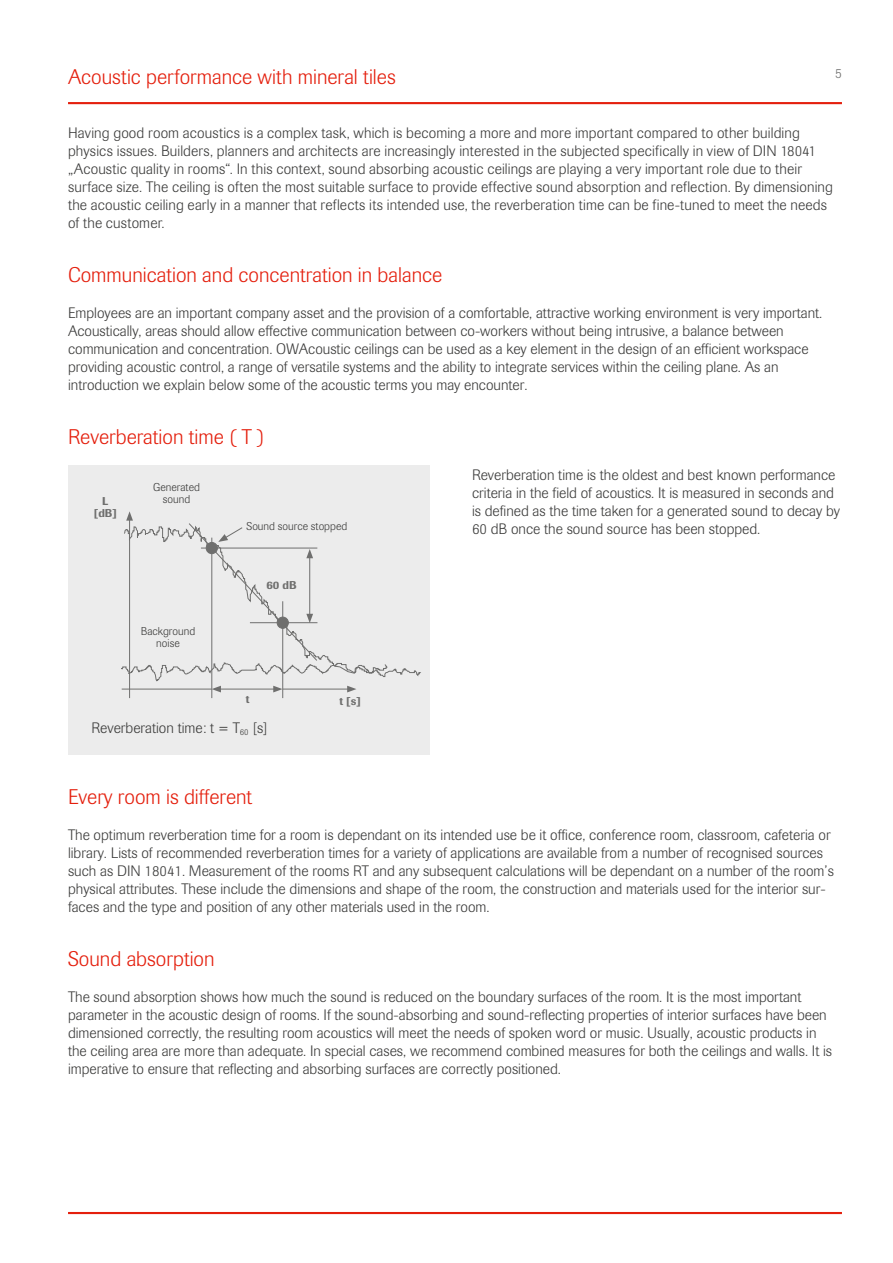
<style>
.page{position:relative;width:893px;height:1263px;background:#fff}
.page>*{position:absolute;margin:0;border:0;box-sizing:border-box;transform-origin:0 0}
.t1{font:300 21px "Imago Pro";color:#e41f0d}
.t2{font:300 15px/18px "Imago Pro";color:#3b3b3a}
.t3{font:300 13.5px "Imago Pro";color:#6f6f6e}
.t4{font:300 11.25px/12.3px "Imago Pro";color:#3b3b3a;text-align:center}
.t5{font:500 11.25px/12.3px "Imago Pro";color:#6f6f6e;text-align:center}
</style>
<div class="page">
<hr style="left:68px;top:102px;width:774px;height:2px;background:#e41f0d">
<hr style="left:68px;top:1212px;width:774px;height:2px;background:#e41f0d">
<div style="left:68px;top:465px;width:361px;height:289px;background:#ececec"></div>
<hr style="left:129px;top:518px;width:1px;height:180px;background:#6f6f6e">
<hr style="left:211px;top:538px;width:1px;height:160px;background:#6f6f6e">
<hr style="left:282px;top:601px;width:1px;height:97px;background:#6f6f6e">
<svg style="left:121px;top:511px;width:267px;height:181px"></svg>
<h1 class="t1" style="left:68px;top:63px;width:329px">Acoustic performance with mineral tiles</h1>
<p class="t3" style="left:835px;top:65px;width:8px">5</p>
<p class="t2" style="left:68px;top:124px;width:766px">Having good room acoustics is a complex task, which is becoming a more and more important compared to other building physics issues. Builders, planners and architects are increasingly interested in the subjected specifically in view of DIN 18041 „Acoustic quality in rooms“. In this context, sound absorbing acoustic ceilings are playing a very important role due to their surface size. The ceiling is often the most suitable surface to provide effective sound absorption and reflection. By dimensioning the acoustic ceiling early in a manner that reflects its intended use, the reverberation time can be fine-tuned to meet the needs of the customer.</p>
<h1 class="t1" style="left:68px;top:261px;width:376px">Communication and concentration in balance</h1>
<p class="t2" style="left:68px;top:304px;width:754px">Employees are an important company asset and the provision of a comfortable, attractive working environment is very important.<br>Acoustically, areas should allow effective communication between co-workers without being intrusive, a balance between communication and concentration. OWAcoustic ceilings can be used as a key element in the design of an efficient workspace providing acoustic control, a range of versatile systems and the ability to integrate services within the ceiling plane. As an introduction we explain below some of the acoustic terms you may encounter.</p>
<h1 class="t1" style="left:68px;top:423px;width:198px">Reverberation time ( T )</h1>
<p class="t5" style="left:94px;top:495px;width:24px">L [dB]</p>
<p class="t4" style="left:153px;top:480px;width:48px">Generated sound</p>
<p class="t4" style="left:141px;top:625px;width:56px">Background noise</p>
<p class="t4" style="left:246px;top:520px;width:102px">Sound source stopped</p>
<p class="t5" style="left:266px;top:579px;width:32px">60 dB</p>
<p class="t5" style="left:246px;top:693px;width:5px">t</p>
<p class="t5" style="left:339px;top:695px;width:23px">t [s]</p>
<p class="t2" style="left:91px;top:719px;width:178px">Reverberation time: t = T<sub>60</sub> [s]</p>
<h1 class="t1" style="left:68px;top:783px;width:186px">Every room is different</h1>
<p class="t2" style="left:472px;top:466px;width:370px">Reverberation time is the oldest and best known performance criteria in the field of acoustics. It is measured in seconds and is defined as the time taken for a generated sound to decay by 60 dB once the sound source has been stopped.</p>
<p class="t2" style="left:68px;top:826px;width:767px">The optimum reverberation time for a room is dependant on its intended use be it office, conference room, classroom, cafeteria or library. Lists of recommended reverberation times for a variety of applications are available from a number of recognised sources such as DIN 18041. Measurement of the rooms RT and any subsequent calculations will be dependant on a number of the room’s physical attributes. These include the dimensions and shape of the room, the construction and materials used for the interior sur&shy;faces and the type and position of any other materials used in the room.</p>
<h1 class="t1" style="left:68px;top:945px;width:148px">Sound absorption</h1>
<p class="t2" style="left:68px;top:988px;width:766px">The sound absorption shows how much the sound is reduced on the boundary surfaces of the room. It is the most important parameter in the acoustic design of rooms. If the sound-absorbing and sound-reflecting properties of interior surfaces have been dimensioned correctly, the resulting room acoustics will meet the needs of spoken word or music. Usually, acoustic products in the ceiling area are more than adequate. In special cases, we recommend combined measures for both the ceilings and walls. It is imperative to ensure that reflecting and absorbing surfaces are correctly positioned.</p>
</div>
